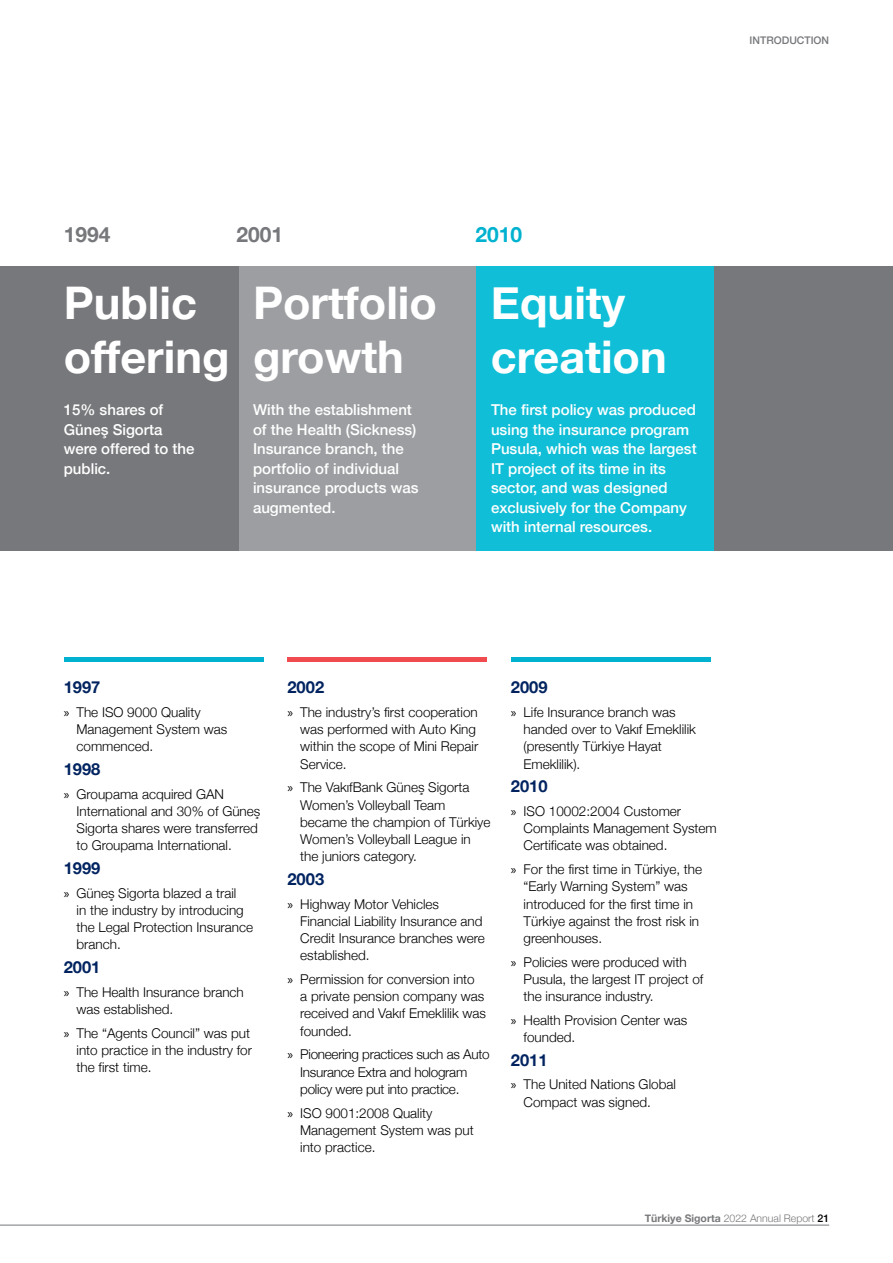
<style>
.page{position:relative;width:893px;height:1263px;background:#fff}
.page>*{position:absolute;margin:0;border:0;box-sizing:border-box;transform-origin:0 0}
.t1{font:700 45px/54px "Helvetica Neue";color:#fff}
.t2{font:700 21px "Helvetica Neue";color:#77787b}
.t3{font:700 21px "Helvetica Neue";color:#00b2cf}
.t4{font:700 16.5px "Helvetica Neue";color:#002360}
.t5{font:500 15px/19.5px "Helvetica Neue";color:#fff}
.t6{font:300 13.5px/17.2px "Helvetica Neue";color:#000}
.t7{font:300 13.5px/17.2px "Helvetica Neue";letter-spacing:-.02em;color:#000}
.t8{font:300 10.5px "Helvetica Neue";color:#77787b}
.t9{font:500 10.5px "Helvetica Neue";color:#77787b}
.s1{font-family:"Myriad Pro";font-weight:400}
.s2{font-weight:700}
.s3{font-weight:500;color:#000}
</style>
<div class="page">
<div style="left:238px;top:266px;width:238px;height:285px;background:#9c9ea1"></div>
<div style="left:476px;top:266px;width:238px;height:285px;background:#10bfd7"></div>
<div style="left:0;top:266px;width:238px;height:285px;background:#77787b"></div>
<div style="left:64px;top:657px;width:200px;height:5px;background:#00b2cf"></div>
<div style="left:511px;top:657px;width:199px;height:5px;background:#00b2cf"></div>
<div style="left:287px;top:657px;width:200px;height:5px;background:#f04b4f"></div>
<div style="left:714px;top:266px;width:179px;height:285px;background:#77787b"></div>
<hr style="left:0;top:1225px;width:829px;height:1px;background:#77787b">
<p class="t9" style="left:750px;top:32px;width:81px">INTRODUCTION</p>
<h2 class="t2" style="left:64px;top:218px;width:48px">1994</h2>
<h2 class="t2" style="left:236px;top:218px;width:48px">2001</h2>
<h2 class="t3" style="left:475px;top:218px;width:48px">2010</h2>
<h1 class="t1" style="left:64px;top:277px;width:167px">Public offering</h1>
<p class="t5" style="left:64px;top:399px;width:132px">15% shares of<br>Güneş Sigorta were offered to the public.</p>
<h1 class="t1" style="left:253px;top:277px;width:186px">Portfolio growth</h1>
<h1 class="t1" style="left:491px;top:277px;width:177px">Equity creation</h1>
<p class="t5" style="left:253px;top:399px;width:167px">With the establishment of the Health (Sickness)<br>Insurance branch, the portfolio of individual insurance products was augmented.</p>
<p class="t5" style="left:491px;top:399px;width:207px">The first policy was produced using the insurance program<br>Pusula, which was the largest<br>IT project of its time in its sector, and was designed exclusively for the Company with internal resources.</p>
<p class="t4" style="left:64px;top:674px;width:38px">1997</p>
<p class="t6" style="left:77px;top:702px;width:152px;text-indent:-13px"><span class="s1">»</span> The ISO 9000 Quality<br>Management System was commenced.</p>
<p class="t4" style="left:64px;top:756px;width:38px">1998</p>
<p class="t6" style="left:77px;top:784px;width:185px;text-indent:-13px"><span class="s1">»</span> Groupama acquired GAN<br>International and 30% of Güneş<br>Sigorta shares were transferred to Groupama International.</p>
<p class="t4" style="left:64px;top:855px;width:38px">1999</p>
<p class="t6" style="left:77px;top:883px;width:178px;text-indent:-13px"><span class="s1">»</span> Güneş Sigorta blazed a trail<br>in the industry by introducing the Legal Protection Insurance branch.</p>
<p class="t4" style="left:64px;top:954px;width:38px">2001</p>
<p class="t6" style="left:77px;top:982px;width:169px;text-indent:-13px"><span class="s1">»</span> The Health Insurance branch was established.</p>
<p class="t6" style="left:77px;top:1023px;width:177px;text-indent:-13px"><span class="s1">»</span> The “Agents Council” was put into practice in the industry for the first time.</p>
<p class="t4" style="left:287px;top:674px;width:38px">2002</p>
<p class="t6" style="left:300px;top:702px;width:180px;text-indent:-13px"><span class="s1">»</span> The industry’s first cooperation was performed with Auto King within the scope of Mini Repair<br>Service.</p>
<p class="t6" style="left:300px;top:778px;width:192px;text-indent:-13px"><span class="s1">»</span> The VakıfBank Güneş Sigorta<br>Women’s Volleyball Team became the champion of Türkiye<br>Women’s Volleyball League in the juniors category.</p>
<p class="t4" style="left:287px;top:866px;width:38px">2003</p>
<p class="t6" style="left:300px;top:894px;width:186px;text-indent:-13px"><span class="s1">»</span> Highway Motor Vehicles<br>Financial Liability Insurance and<br>Credit Insurance branches were established.</p>
<p class="t6" style="left:300px;top:969px;width:187px;text-indent:-13px"><span class="s1">»</span> Permission for conversion into<br>a private pension company was received and Vakıf Emeklilik was founded.</p>
<p class="t7" style="left:300px;top:1045px;width:191px;text-indent:-13px"><span class="s1">»</span> Pioneering practices such as Auto<br>Insurance Extra and hologram policy were put into practice.</p>
<p class="t6" style="left:300px;top:1103px;width:175px;text-indent:-13px"><span class="s1">»</span> ISO 9001:2008 Quality<br>Management System was put into practice.</p>
<p class="t4" style="left:511px;top:674px;width:38px">2009</p>
<p class="t6" style="left:524px;top:702px;width:174px;text-indent:-13px"><span class="s1">»</span> Life Insurance branch was handed over to Vakıf Emeklilik (presently Türkiye Hayat<br>Emeklilik).</p>
<p class="t4" style="left:511px;top:773px;width:38px">2010</p>
<p class="t6" style="left:524px;top:801px;width:195px;text-indent:-13px"><span class="s1">»</span> ISO 10002:2004 Customer<br>Complaints Management System<br>Certificate was obtained.</p>
<p class="t6" style="left:524px;top:860px;width:180px;text-indent:-13px"><span class="s1">»</span> For the first time in Türkiye, the “Early Warning System” was introduced for the first time in<br>Türkiye against the frost risk in greenhouses.</p>
<p class="t6" style="left:524px;top:952px;width:181px;text-indent:-13px"><span class="s1">»</span> Policies were produced with<br>Pusula, the largest IT project of the insurance industry.</p>
<p class="t6" style="left:524px;top:1010px;width:165px;text-indent:-13px"><span class="s1">»</span> Health Provision Center was founded.</p>
<p class="t4" style="left:511px;top:1047px;width:38px">2011</p>
<p class="t6" style="left:524px;top:1074px;width:154px;line-height:18px;text-indent:-13px"><span class="s1">»</span> The United Nations Global<br>Compact was signed.</p>
<p class="t8" style="left:645px;top:1210px;width:186px"><span class="s2">Türkiye Sigorta</span> 2022 Annual Report <span class="s3">21</span></p>
</div>
